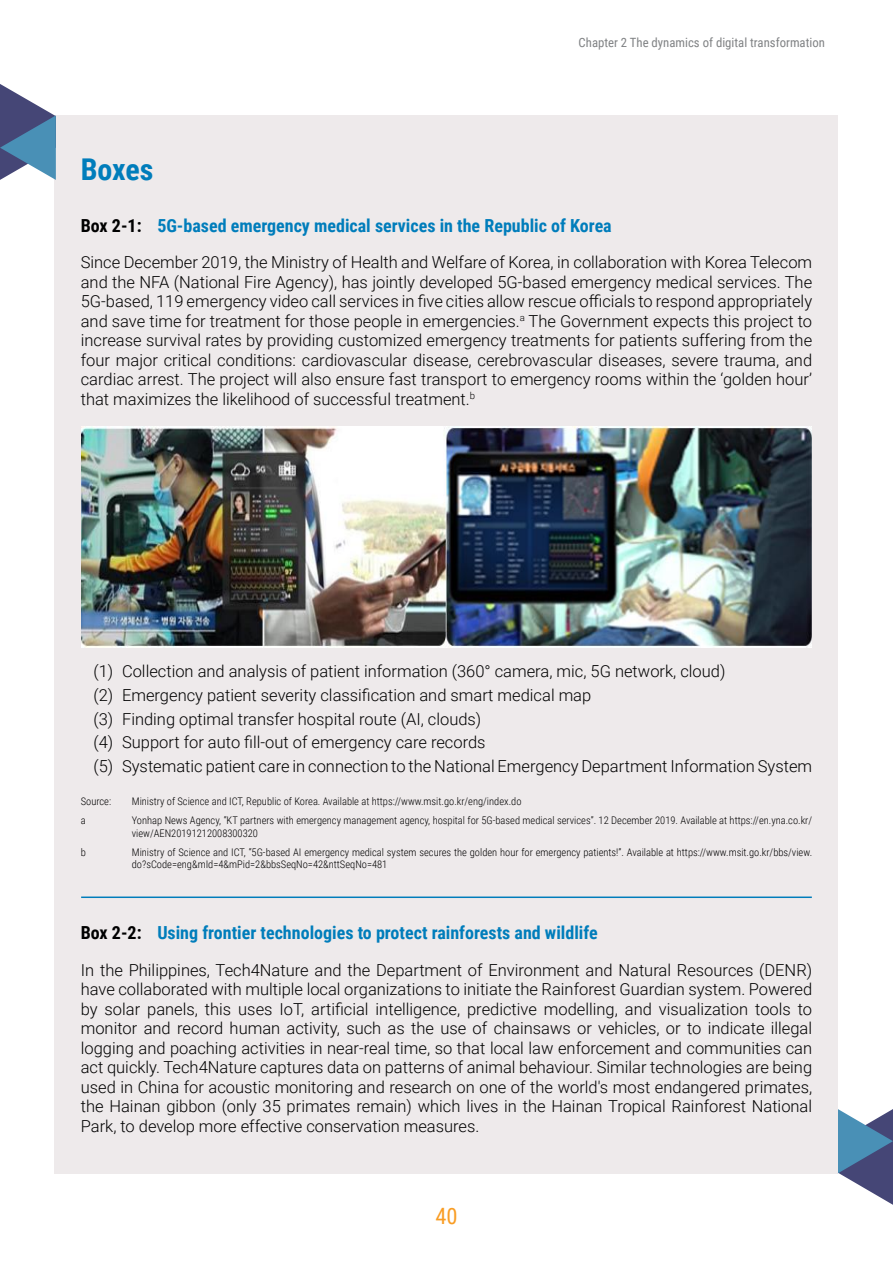
<style>
.page{position:relative;width:893px;height:1263px;background:#fff}
.page>*{position:absolute;margin:0;border:0;box-sizing:border-box;transform-origin:0 0}
.t1{font:700 30px "Roboto Condensed";letter-spacing:-.005em;color:#007dbb}
.t2{font:22.5px "Roboto Condensed";color:#f99d24}
.t3{font:700 18px "Roboto Condensed";color:#007dbb}
.t4{font:300 16.5px/19.5px "Roboto";color:#000;text-align:justify}
.t5{font:12.75px "Roboto Condensed";color:#808284}
.t6{font:300 10.5px/12.6px "Roboto Condensed";color:#000}
.s1{color:#000}
</style>
<div class="page">
<div style="left:55px;top:115px;width:783px;height:1059px;background:#eeeaeb"></div>
<svg style="left:838px;top:1109px;width:55px;height:96px"></svg>
<svg style="left:0;top:84px;width:56px;height:96px"></svg>
<img style="left:81px;top:426px;width:731px;height:221px">
<hr style="left:81px;top:896px;width:731px;height:2px;background:#007dbb">
<p class="t5" style="left:579px;top:33px;width:248px">Chapter 2 The dynamics of digital transformation</p>
<h1 class="t1" style="left:81px;top:148px;width:74px">Boxes</h1>
<p class="t3" style="left:81px;top:213px;width:532px"><span class="s1">Box 2-1:</span> 5G-based emergency medical services in the Republic of Korea</p>
<p class="t4" style="left:81px;top:252px;width:733px">Since December 2019, the Ministry of Health and Welfare of Korea, in collaboration with Korea Telecom and the NFA (National Fire Agency), has jointly developed 5G-based emergency medical services. The 5G-based, 119 emergency video call services in five cities allow rescue officials to respond appropriately and save time for treatment for those people in emergencies.<sup>a</sup> The Government expects this project to increase survival rates by providing customized emergency treatments for patients suffering from the four major critical conditions: cardiovascular disease, cerebrovascular diseases, severe trauma, and cardiac arrest. The project will also ensure fast transport to emergency rooms within the ‘golden hour’ that maximizes the likelihood of successful treatment.<sup>b</sup></p>
<p class="t4" style="left:94px;top:659px;width:720px;line-height:23.7px;text-align:left">(1) Collection and analysis of patient information (360° camera, mic, 5G network, cloud)<br>(2) Emergency patient severity classification and smart medical map<br>(3) Finding optimal transfer hospital route (AI, clouds)<br>(4) Support for auto fill-out of emergency care records<br>(5) Systematic patient care in connection to the National Emergency Department Information System</p>
<p class="t6" style="left:81px;top:795px;width:32px">Source:</p>
<p class="t6" style="left:132px;top:795px;width:391px">Ministry of Science and ICT, Republic of Korea. Available at https://www.msit.go.kr/eng/index.do</p>
<p class="t6" style="left:81px;top:813px;width:6px">a</p>
<p class="t6" style="left:132px;top:813px;width:682px">Yonhap News Agency, “KT partners with emergency management agency, hospital for 5G-based medical services”. 12 December 2019. Available at https://en.yna.co.kr/ view/AEN20191212008300320</p>
<p class="t6" style="left:81px;top:845px;width:7px">b</p>
<p class="t6" style="left:132px;top:845px;width:682px">Ministry of Science and ICT, “5G-based AI emergency medical system secures the golden hour for emergency patients!”. Available at https://www.msit.go.kr/bbs/view. do?sCode=eng&amp;mId=4&amp;mPid=2&amp;bbsSeqNo=42&amp;nttSeqNo=481</p>
<p class="t3" style="left:81px;top:920px;width:518px"><span class="s1">Box 2-2:</span> Using frontier technologies to protect rainforests and wildlife</p>
<p class="t4" style="left:81px;top:960px;width:733px">In the Philippines, Tech4Nature and the Department of Environment and Natural Resources (DENR) have collaborated with multiple local organizations to initiate the Rainforest Guardian system. Powered by solar panels, this uses IoT, artificial intelligence, predictive modelling, and visualization tools to monitor and record human activity, such as the use of chainsaws or vehicles, or to indicate illegal logging and poaching activities in near-real time, so that local law enforcement and communities can act quickly. Tech4Nature captures data on patterns of animal behaviour. Similar technologies are being used in China for acoustic monitoring and research on one of the world's most endangered primates, the Hainan gibbon (only 35 primates remain) which lives in the Hainan Tropical Rainforest National Park, to develop more effective conservation measures.</p>
<h2 class="t2" style="left:435px;top:1200px;width:24px">40</h2>
</div>
